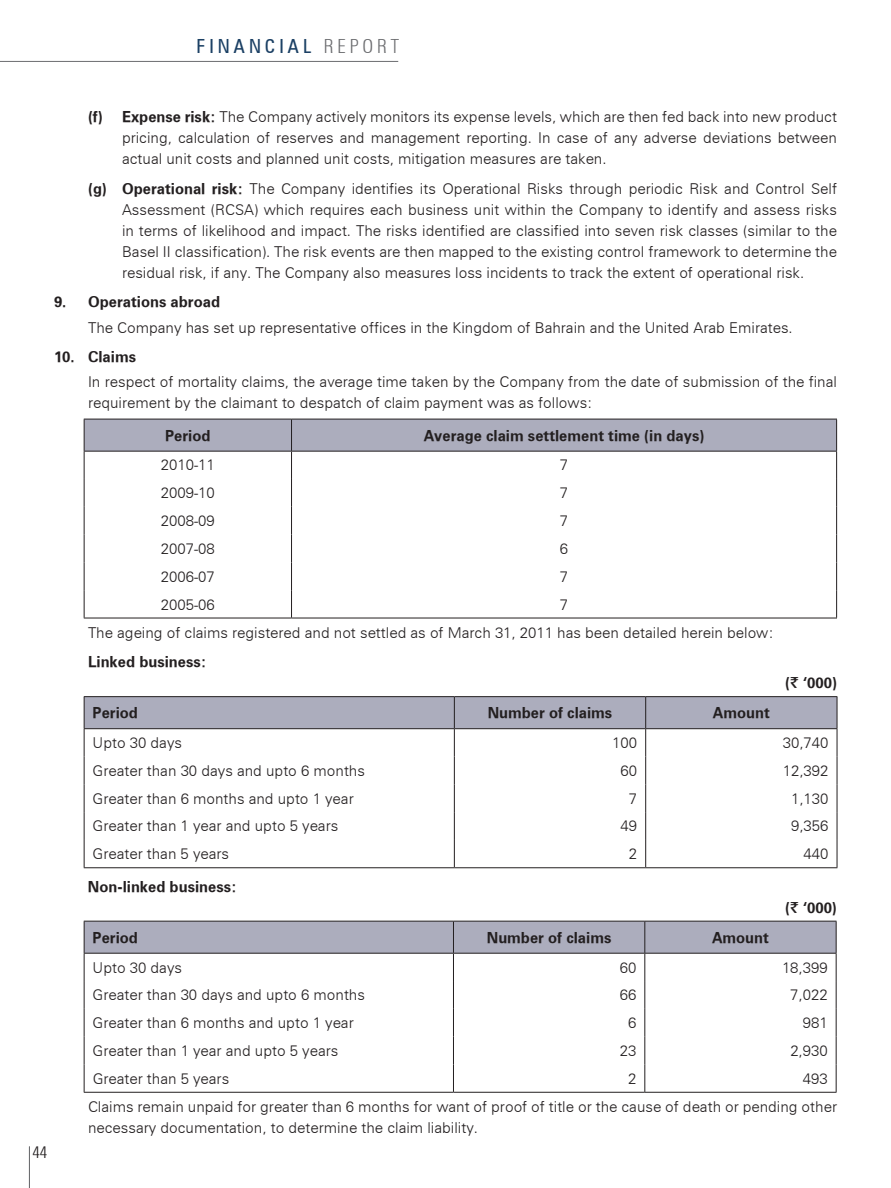
<style>
.page{position:relative;width:891px;height:1188px;background:#fff}
.page>*{position:absolute;margin:0;border:0;box-sizing:border-box;transform-origin:0 0}
.t1{font:condensed 19.5px "Zurich BT";letter-spacing:.2em;color:#1b4064}
.t2{font:300 condensed 16.5px "Zurich BT";color:#231f20}
.t3{font:15px/21px "Zurich Light BT";color:#231f20}
.t4{font:700 15px "Zurich BT";color:#231f20}
.s1{font-weight:300;color:#6c6d70}
.s2{font-family:"Zurich BT";font-weight:700}
.s3{font-family:"Rupee Foradianbold";font-weight:400}
</style>
<div class="page">
<hr style="left:0;top:61px;width:398px;height:1px;background:#6c6d70">
<hr style="left:29px;top:1147px;width:1px;height:41px;background:#6c6d70">
<svg style="left:84px;top:419px;width:753px;height:199px"></svg>
<hr style="left:84px;top:618px;width:208px;height:1px;background:#231f20">
<hr style="left:292px;top:618px;width:545px;height:1px;background:#231f20">
<hr style="left:84px;top:696px;width:370px;height:1px;background:#231f20">
<hr style="left:454px;top:696px;width:192px;height:1px;background:#231f20">
<hr style="left:646px;top:696px;width:191px;height:1px;background:#231f20">
<svg style="left:84px;top:697px;width:754px;height:170px"></svg>
<hr style="left:84px;top:867px;width:370px;height:1px;background:#231f20">
<hr style="left:454px;top:867px;width:192px;height:1px;background:#231f20">
<hr style="left:646px;top:867px;width:191px;height:1px;background:#231f20">
<hr style="left:84px;top:1092px;width:369px;height:1px;background:#231f20">
<hr style="left:453px;top:1092px;width:192px;height:1px;background:#231f20">
<hr style="left:645px;top:1092px;width:192px;height:1px;background:#231f20">
<svg style="left:84px;top:921px;width:753px;height:171px"></svg>
<p class="t1" style="left:197px;top:34px;width:204px">FINANCIAL <span class="s1">REPOR T</span></p>
<p class="t3" style="left:122px;top:106px;width:716px;text-align:justify;text-indent:-34px"><span class="s2">(f) Expense risk:</span> The Company actively monitors its expense levels, which are then fed back into new product pricing, calculation of reserves and management reporting. In case of any adverse deviations between actual unit costs and planned unit costs, mitigation measures are taken.</p>
<p class="t3" style="left:122px;top:178px;width:716px;text-align:justify;text-indent:-34px"><span class="s2">(g) Operational risk:</span> The Company identifies its Operational Risks through periodic Risk and Control Self Assessment (RCSA) which requires each business unit within the Company to identify and assess risks in terms of likelihood and impact. The risks identified are classified into seven risk classes (similar to the Basel II classification). The risk events are then mapped to the existing control framework to determine the residual risk, if any. The Company also measures loss incidents to track the extent of operational risk.</p>
<p class="t3" style="left:88px;top:289px;width:706px;line-height:25.2px;text-indent:-34px"><span class="s2">9. Operations abroad<br></span>The Company has set up representative offices in the Kingdom of Bahrain and the United Arab Emirates.</p>
<p class="t3" style="left:88px;top:344px;width:750px;line-height:25.2px;text-indent:-34px"><span class="s2">10. Claims<br></span>In respect of mortality claims, the average time taken by the Company from the date of submission of the final</p>
<p class="t3" style="left:165px;top:387px;width:429px;line-height:32.1px;text-indent:-77px">requirement by the claimant to despatch of claim payment was as follows:<br><span class="s2">Period</span></p>
<p class="t4" style="left:424px;top:426px;width:282px">Average claim settlement time (in days)</p>
<p class="t3" style="left:161px;top:455px;width:55px">2010-11</p>
<p class="t3" style="left:560px;top:455px;width:10px">7</p>
<p class="t3" style="left:161px;top:482px;width:55px">2009-10</p>
<p class="t3" style="left:560px;top:482px;width:10px">7</p>
<p class="t3" style="left:161px;top:510px;width:55px">2008-09</p>
<p class="t3" style="left:560px;top:510px;width:10px">7</p>
<p class="t3" style="left:161px;top:538px;width:55px">2007-08</p>
<p class="t3" style="left:560px;top:538px;width:10px">6</p>
<p class="t3" style="left:161px;top:566px;width:55px">2006-07</p>
<p class="t3" style="left:560px;top:566px;width:10px">7</p>
<p class="t3" style="left:161px;top:594px;width:55px">2005-06</p>
<p class="t3" style="left:88px;top:590px;width:687px;line-height:28.2px;text-indent:472px">7<br>The ageing of claims registered and not settled as of March 31, 2011 has been detailed herein below:</p>
<p class="t4" style="left:88px;top:653px;width:120px">Linked business:</p>
<p class="t4" style="left:785px;top:674px;width:53px">(<span class="s3">`</span> ‘000)</p>
<p class="t2" style="left:33px;top:1143px;width:16px">44</p>
<p class="t4" style="left:93px;top:704px;width:47px">Period</p>
<p class="t4" style="left:488px;top:704px;width:126px">Number of claims</p>
<p class="t4" style="left:713px;top:704px;width:58px">Amount</p>
<p class="t3" style="left:93px;top:732px;width:91px">Upto 30 days</p>
<p class="t3" style="left:612px;top:732px;width:26px">100</p>
<p class="t3" style="left:783px;top:732px;width:47px">30,740</p>
<p class="t3" style="left:93px;top:760px;width:274px">Greater than 30 days and upto 6 months</p>
<p class="t3" style="left:621px;top:760px;width:18px">60</p>
<p class="t3" style="left:783px;top:760px;width:47px">12,392</p>
<p class="t3" style="left:93px;top:788px;width:263px">Greater than 6 months and upto 1 year</p>
<p class="t3" style="left:629px;top:788px;width:10px">7</p>
<p class="t3" style="left:791px;top:788px;width:39px">1,130</p>
<p class="t3" style="left:93px;top:815px;width:247px">Greater than 1 year and upto 5 years</p>
<p class="t3" style="left:621px;top:815px;width:18px">49</p>
<p class="t3" style="left:791px;top:815px;width:39px">9,356</p>
<p class="t3" style="left:93px;top:843px;width:138px">Greater than 5 years</p>
<p class="t3" style="left:629px;top:843px;width:10px">2</p>
<p class="t3" style="left:804px;top:843px;width:26px">440</p>
<p class="t4" style="left:88px;top:877px;width:150px">Non-linked business:</p>
<p class="t4" style="left:785px;top:898px;width:53px">(<span class="s3">`</span> ‘000)</p>
<p class="t4" style="left:93px;top:928px;width:47px">Period</p>
<p class="t4" style="left:487px;top:928px;width:126px">Number of claims</p>
<p class="t4" style="left:712px;top:928px;width:58px">Amount</p>
<p class="t3" style="left:93px;top:957px;width:91px">Upto 30 days</p>
<p class="t3" style="left:620px;top:957px;width:18px">60</p>
<p class="t3" style="left:782px;top:957px;width:47px">18,399</p>
<p class="t3" style="left:93px;top:984px;width:274px">Greater than 30 days and upto 6 months</p>
<p class="t3" style="left:620px;top:984px;width:18px">66</p>
<p class="t3" style="left:790px;top:984px;width:39px">7,022</p>
<p class="t3" style="left:93px;top:1012px;width:263px">Greater than 6 months and upto 1 year</p>
<p class="t3" style="left:628px;top:1012px;width:10px">6</p>
<p class="t3" style="left:803px;top:1012px;width:26px">981</p>
<p class="t3" style="left:93px;top:1040px;width:247px">Greater than 1 year and upto 5 years</p>
<p class="t3" style="left:620px;top:1040px;width:18px">23</p>
<p class="t3" style="left:790px;top:1040px;width:39px">2,930</p>
<p class="t3" style="left:93px;top:1068px;width:138px">Greater than 5 years</p>
<p class="t3" style="left:628px;top:1068px;width:10px">2</p>
<p class="t3" style="left:88px;top:1064px;width:750px;line-height:28.2px;text-indent:715px">493<br>Claims remain unpaid for greater than 6 months for want of proof of title or the cause of death or pending other</p>
<p class="t3" style="left:88px;top:1117px;width:391px">necessary documentation, to determine the claim liability.</p>
</div>
